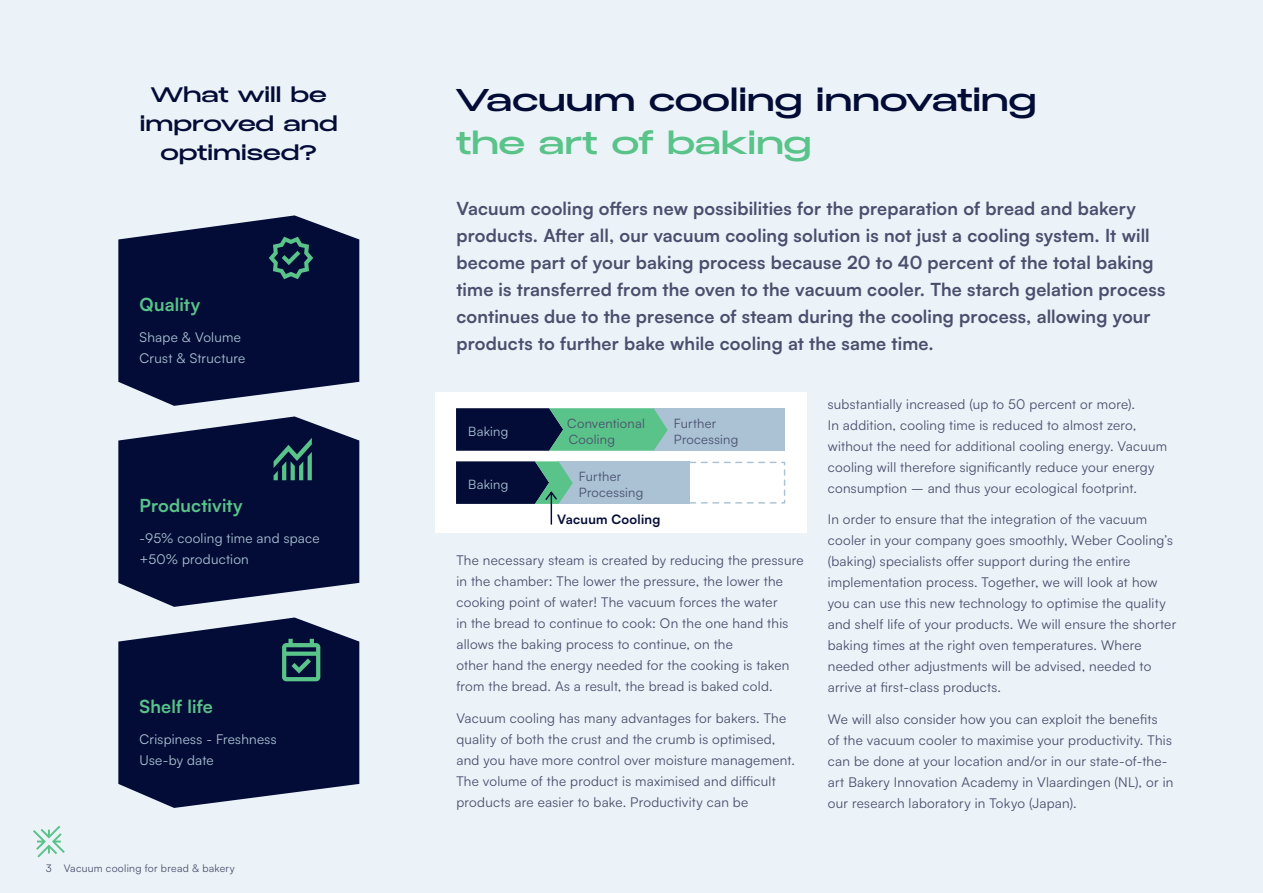
<style>
.page{position:relative;width:1263px;height:893px;background:#ecf3f8}
.page>*{position:absolute;margin:0;border:0;box-sizing:border-box;transform-origin:0 0}
.t1{font:500 36px "Graphite";letter-spacing:.025em;color:#030c36}
.t2{font:500 36px "Graphite";letter-spacing:.025em;color:#59c389}
.t3{font:500 24px/28.8px "Graphite";letter-spacing:.025em;color:#030c36;text-align:center}
.t4{font:700 18px/27px "Satoshi";letter-spacing:.01em;color:#4a4f6d}
.t5{font:700 18px "Satoshi";letter-spacing:.01em;color:#59c389}
.t6{font:13.5px/21px "Satoshi";letter-spacing:.02em;color:#4a4f6d}
.t7{font:13.5px/21px "Satoshi";letter-spacing:.02em;color:#aac2d4}
.t8{font:12.9px/15.5px "Satoshi";letter-spacing:.02em;color:#4a4f6d}
.t9{font:700 12.9px "Satoshi";letter-spacing:.025em;color:#030c36}
.t10{font:12.9px "Satoshi";letter-spacing:.02em;color:#aac2d4}
.t11{font:10.5px "Satoshi";letter-spacing:.025em;color:#4a4f6d}
</style>
<div class="page">
<svg style="left:33px;top:826px;width:32px;height:31px"></svg>
<svg style="left:118px;top:215px;width:241px;height:191px;background:#222b50"></svg>
<svg style="left:269px;top:237px;width:44px;height:42px;background:#204952"></svg>
<svg style="left:118px;top:416px;width:241px;height:191px;background:#222b50"></svg>
<svg style="left:274px;top:438px;width:38px;height:42px;background:#235054"></svg>
<svg style="left:118px;top:617px;width:241px;height:191px;background:#222b50"></svg>
<svg style="left:282px;top:639px;width:38px;height:42px;background:#2e685f"></svg>
<div style="left:435px;top:392px;width:371px;height:140px;background:#fff"></div>
<div style="left:654px;top:408px;width:131px;height:43px;background:#aac2d4"></div>
<svg style="left:690px;top:461px;width:96px;height:43px"></svg>
<div style="left:559px;top:461px;width:131px;height:43px;background:#aac2d4"></div>
<svg style="left:456px;top:408px;width:212px;height:43px;background:#356d65"></svg>
<svg style="left:456px;top:461px;width:117px;height:64px"></svg>
<h2 class="t3" style="left:140px;top:80px;width:199px">What will be improved and optimised?</h2>
<h3 class="t5" style="left:140px;top:291px;width:62px">Quality</h3>
<p class="t7" style="left:140px;top:326px;width:107px">Shape &amp; Volume<br>Crust &amp; Structure</p>
<h3 class="t5" style="left:140px;top:492px;width:105px">Productivity</h3>
<p class="t7" style="left:140px;top:527px;width:182px">-95% cooling time and space +50% production</p>
<h3 class="t5" style="left:140px;top:693px;width:75px">Shelf life</h3>
<p class="t7" style="left:140px;top:728px;width:139px">Crispiness - Freshness<br>Use-by date</p>
<p class="t11" style="left:46px;top:861px;width:190px">3 Vacuum cooling for bread &amp; bakery</p>
<h1 class="t1" style="left:456px;top:79px;width:581px">Vacuum cooling innovating</h1>
<h1 class="t2" style="left:456px;top:122px;width:356px">the art of baking</h1>
<p class="t4" style="left:456px;top:193px;width:711px">Vacuum cooling offers new possibilities for the preparation of bread and bakery products. After all, our vacuum cooling solution is not just a cooling system. It will become part of your baking process because 20 to 40 percent of the total baking time is transferred from the oven to the vacuum cooler. The starch gelation process continues due to the presence of steam during the cooling process, allowing your products to further bake while cooling at the same time.</p>
<p class="t10" style="left:468px;top:423px;width:41px">Baking</p>
<p class="t10" style="left:468px;top:476px;width:41px">Baking</p>
<p class="t8" style="left:567px;top:415px;width:79px">Conventional<br>Cooling</p>
<p class="t8" style="left:579px;top:468px;width:66px">Further<br>Processing</p>
<p class="t9" style="left:557px;top:510px;width:105px">Vacuum Cooling</p>
<p class="t8" style="left:674px;top:415px;width:66px">Further<br>Processing</p>
<p class="t6" style="left:456px;top:549px;width:349px">The necessary steam is created by reducing the pressure in the chamber: The lower the pressure, the lower the cooking point of water! The vacuum forces the water<br>in the bread to continue to cook: On the one hand this allows the baking process to continue, on the<br>other hand the energy needed for the cooking is taken from the bread. As a result, the bread is baked cold.</p>
<p class="t6" style="left:456px;top:707px;width:340px">Vacuum cooling has many advantages for bakers. The quality of both the crust and the crumb is optimised, and you have more control over moisture management.<br>The volume of the product is maximised and difficult products are easier to bake. Productivity can be</p>
<p class="t6" style="left:828px;top:393px;width:341px">substantially increased (up to 50 percent or more).<br>In addition, cooling time is reduced to almost zero, without the need for additional cooling energy. Vacuum cooling will therefore significantly reduce your energy consumption – and thus your ecological footprint.</p>
<p class="t6" style="left:828px;top:508px;width:350px">In order to ensure that the integration of the vacuum cooler in your company goes smoothly, Weber Cooling’s (baking) specialists offer support during the entire implementation process. Together, we will look at how you can use this new technology to optimise the quality and shelf life of your products. We will ensure the shorter baking times at the right oven temperatures. Where needed other adjustments will be advised, needed to arrive at first-class products.</p>
<p class="t6" style="left:828px;top:708px;width:347px">We will also consider how you can exploit the benefits<br>of the vacuum cooler to maximise your productivity. This can be done at your location and/or in our state-of-the&shy;art Bakery Innovation Academy in Vlaardingen (NL), or in our research laboratory in Tokyo (Japan).</p>
</div>
